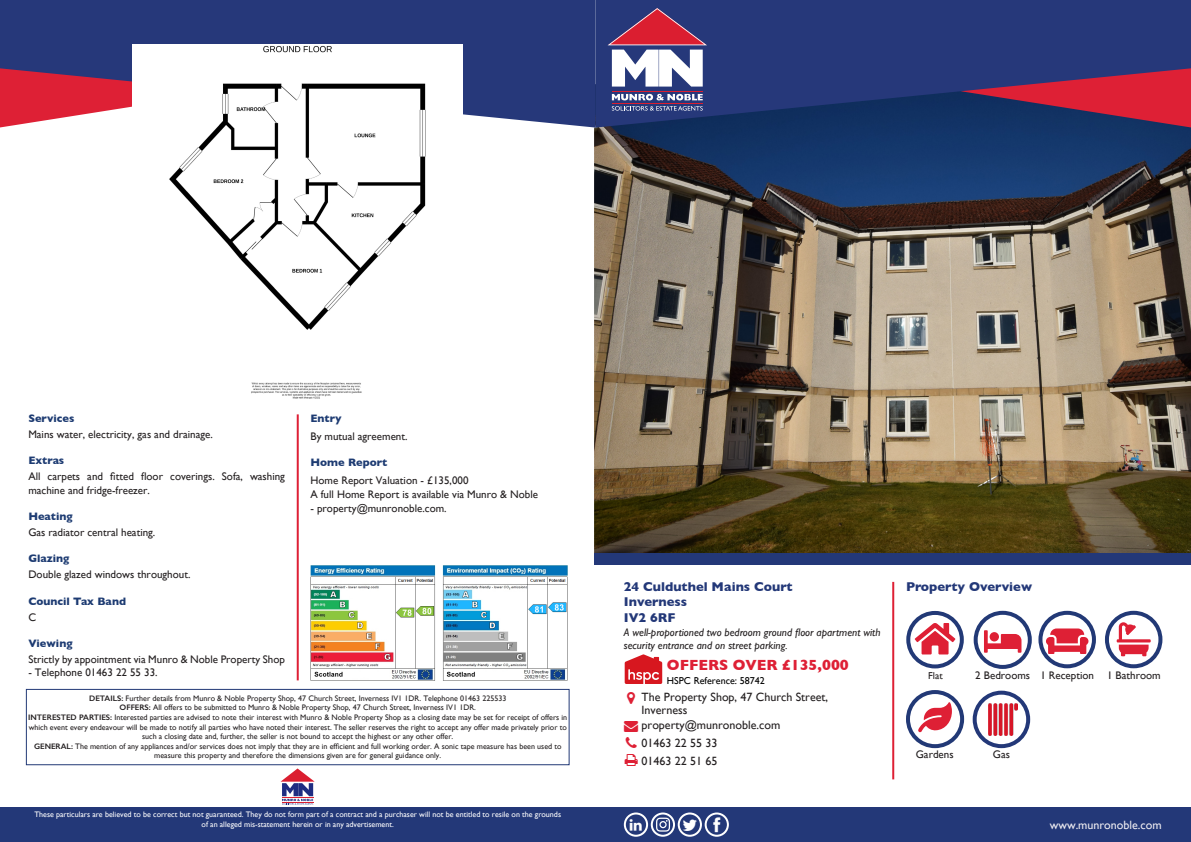
<style>
.page{position:relative;width:1191px;height:842px;background:#fff}
.page>*{position:absolute;margin:0;border:0;box-sizing:border-box;transform-origin:0 0}
.t1{font:700 15px "Gill Sans";color:#de2035}
.t2{font:700 13px "Gill Sans";color:#233878}
.t3{font:12px "Gill Sans";color:#231f20}
.t4{font:12px "Gill Sans";color:#eeecf1}
.t5{font:11px/13.2px "Gill Sans";color:#231f20}
.t6{font:italic 11px/13.2px "Gill Sans";color:#231f20}
.t7{font:700 11px "Gill Sans";color:#1d3b72}
.t8{font:10px "Gill Sans";color:#000001}
.t9{font:10px "Gill Sans";color:#231f20}
.t10{font:8px/9.6px "Gill Sans";color:#231f20;text-align:center}
.t11{font:8px/9.6px "Gill Sans";color:#fff;text-align:center}
.s1{font-weight:600}
</style>
<div class="page">
<img style="left:594px;top:128px;width:597px;height:425px">
<svg style="left:595px;top:0;width:596px;height:128px;background:#35356f"></svg>
<div style="left:595px;top:808px;width:596px;height:34px;background:#233878"></div>
<hr style="left:892px;top:582px;width:2px;height:197px;background:#de2035">
<svg style="left:612px;top:94px;width:90px;height:6px"></svg>
<svg style="left:612px;top:106px;width:90px;height:5px"></svg>
<hr style="left:612px;top:91px;width:90px;height:1px;background:#db1e30">
<hr style="left:612px;top:103px;width:90px;height:1px;background:#db1e30">
<svg style="left:607px;top:8px;width:100px;height:79px"></svg>
<div style="left:594px;top:553px;width:597px;height:12px;background:#233878"></div>
<img style="left:988px;top:703px;width:29px;height:33px">
<div style="left:972px;top:691px;width:58px;height:57px;border:4px solid #233878;border-radius:50%"></div>
<svg style="left:656px;top:818px;width:14px;height:14px"></svg>
<div style="left:651px;top:812px;width:24px;height:25px;border:2px solid #fff;border-radius:50%"></div>
<div style="left:624px;top:812px;width:24px;height:25px;border:2px solid #fff;border-radius:50%"></div>
<div style="left:677px;top:812px;width:25px;height:25px;border:2px solid #fff;border-radius:50%"></div>
<div style="left:704px;top:812px;width:25px;height:25px;border:2px solid #fff;border-radius:50%"></div>
<svg style="left:624px;top:654px;width:38px;height:30px"></svg>
<div style="left:906px;top:611px;width:57px;height:57px;border:4px solid #223976;border-radius:50%"></div>
<div style="left:1105px;top:611px;width:57px;height:57px;border:4px solid #223976;border-radius:50%"></div>
<svg style="left:914px;top:623px;width:41px;height:31px"></svg>
<svg style="left:1116px;top:622px;width:34px;height:34px"></svg>
<svg style="left:984px;top:630px;width:37px;height:23px"></svg>
<svg style="left:1046px;top:628px;width:42px;height:26px"></svg>
<svg style="left:918px;top:702px;width:34px;height:30px"></svg>
<div style="left:1038px;top:611px;width:58px;height:57px;border:4px solid #223976;border-radius:50%"></div>
<div style="left:973px;top:611px;width:58px;height:58px;border:4px solid #223976;border-radius:50%"></div>
<div style="left:906px;top:690px;width:58px;height:58px;border:4px solid #223976;border-radius:50%"></div>
<svg style="left:0;top:0;width:595px;height:128px;background:#463f79"></svg>
<img style="left:310px;top:565px;width:257px;height:115px">
<div style="left:26px;top:689px;width:543px;height:76px;border:1px solid #223976"></div>
<div style="left:0;top:808px;width:595px;height:34px;background:#233878"></div>
<svg style="left:280px;top:768px;width:35px;height:37px"></svg>
<hr style="left:297px;top:414px;width:2px;height:266px;background:#de2036">
<img style="left:133px;top:44px;width:329px;height:354px">
<p class="t7" style="left:28px;top:409px;width:47px">Services</p>
<p class="t5" style="left:28px;top:427px;width:186px">Mains water, electricity, gas and drainage.</p>
<p class="t7" style="left:28px;top:452px;width:37px">Extras</p>
<p class="t5" style="left:28px;top:470px;width:258px">All carpets and fitted floor coverings. Sofa, washing machine and fridge-freezer.</p>
<p class="t7" style="left:28px;top:507px;width:46px">Heating</p>
<p class="t5" style="left:28px;top:525px;width:128px">Gas radiator central heating.</p>
<p class="t7" style="left:28px;top:550px;width:43px">Glazing</p>
<p class="t5" style="left:28px;top:568px;width:164px">Double glazed windows throughout.</p>
<p class="t7" style="left:28px;top:592px;width:99px">Council Tax Band</p>
<p class="t5" style="left:28px;top:610px;width:9px">C</p>
<p class="t7" style="left:28px;top:635px;width:46px">Viewing</p>
<p class="t5" style="left:28px;top:653px;width:258px">Strictly by appointment via Munro &amp; Noble Property Shop</p>
<p class="t5" style="left:28px;top:666px;width:131px">- Telephone 01463 22 55 33.</p>
<p class="t7" style="left:310px;top:409px;width:33px">Entry</p>
<p class="t5" style="left:310px;top:429px;width:98px">By mutual agreement.</p>
<p class="t7" style="left:310px;top:454px;width:78px">Home Report</p>
<p class="t5" style="left:310px;top:474px;width:159px">Home Report Valuation - £135,000</p>
<p class="t5" style="left:310px;top:488px;width:229px">A full Home Report is available via Munro &amp; Noble</p>
<p class="t5" style="left:310px;top:502px;width:138px">- property@munronoble.com.</p>
<p class="t10" style="left:89px;top:693px;width:419px"><span class="s1">DETAILS:</span> Further details from Munro &amp; Noble Property Shop, 47 Church Street, Inverness IV1 1DR. Telephone 01463 225533</p>
<p class="t10" style="left:120px;top:703px;width:358px"><span class="s1">OFFERS:</span> All offers to be submitted to Munro &amp; Noble Property Shop, 47 Church Street, Inverness IV1 1DR.</p>
<p class="t10" style="left:28px;top:712px;width:540px"><span class="s1">INTERESTED PARTIES:</span> Interested parties are advised to note their interest with Munro &amp; Noble Property Shop as a closing date may be set for receipt of offers in which event every endeavour will be made to notify all parties who have noted their interest. The seller reserves the right to accept any offer made privately prior to such a closing date and, further, the seller is not bound to accept the highest or any other offer.</p>
<p class="t10" style="left:34px;top:741px;width:529px"><span class="s1">GENERAL:</span> The mention of any appliances and/or services does not imply that they are in efficient and full working order. A sonic tape measure has been used to measure this property and therefore the dimensions given are for general guidance only.</p>
<p class="t11" style="left:34px;top:810px;width:528px">These particulars are believed to be correct but not guaranteed. They do not form part of a contract and a purchaser will not be entitled to resile on the grounds of an alleged mis-statement herein or in any advertisement.</p>
<p class="t2" style="left:624px;top:576px;width:170px">24 Culduthel Mains Court</p>
<p class="t2" style="left:624px;top:592px;width:65px">Inverness</p>
<p class="t2" style="left:624px;top:607px;width:53px">IV2 6RF</p>
<p class="t6" style="left:624px;top:626px;width:258px">A well-proportioned two bedroom ground floor apartment with security entrance and on street parking.</p>
<p class="t1" style="left:667px;top:653px;width:183px">OFFERS OVER £135,000</p>
<p class="t8" style="left:667px;top:674px;width:99px">HSPC Reference: 58742</p>
<p class="t3" style="left:641px;top:690px;width:188px">The Property Shop, 47 Church Street,</p>
<p class="t3" style="left:641px;top:703px;width:47px">Inverness</p>
<p class="t3" style="left:641px;top:718px;width:140px">property@munronoble.com</p>
<p class="t3" style="left:641px;top:736px;width:78px">01463 22 55 33</p>
<p class="t3" style="left:641px;top:754px;width:78px">01463 22 51 65</p>
<p class="t2" style="left:906px;top:576px;width:128px">Property Overview</p>
<p class="t9" style="left:928px;top:669px;width:16px">Flat</p>
<p class="t5" style="left:975px;top:668px;width:56px">2 Bedrooms</p>
<p class="t5" style="left:1040px;top:668px;width:55px">1 Reception</p>
<p class="t5" style="left:1107px;top:668px;width:55px">1 Bathroom</p>
<p class="t5" style="left:916px;top:748px;width:39px">Gardens</p>
<p class="t5" style="left:993px;top:748px;width:19px">Gas</p>
<p class="t4" style="left:1049px;top:818px;width:113px">www.munronoble.com</p>
</div>
